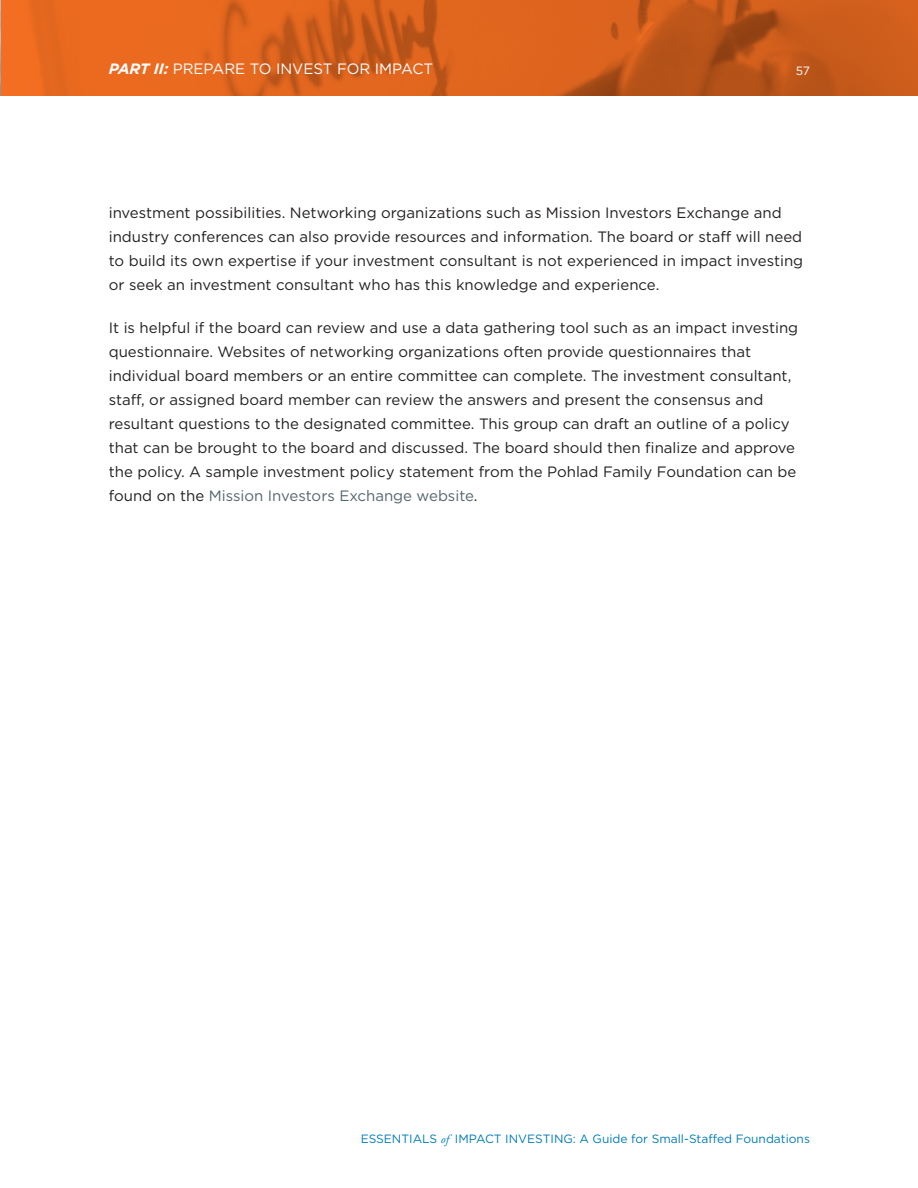
<style>
.page{position:relative;width:918px;height:1188px;background:#fff}
.page>*{position:absolute;margin:0;border:0;box-sizing:border-box;transform-origin:0 0}
.t1{font:15px/24px "Gotham";color:#231f20}
.t2{font:15px "Gotham";color:#fff}
.t3{font:12px "Gotham";color:#007cb6}
.t4{font:12px "Gotham";color:#fff}
.s1{font-weight:700;font-style:italic}
.s2{color:#53656e}
.s3{font-family:"Adobe Garamond";font-style:italic}
</style>
<div class="page">
<svg style="left:1px;top:0;width:917px;height:95px;background:#d5601c"></svg>
<p class="t2" style="left:109px;top:60px;width:326px"><span class="s1">PART II:</span> PREPARE TO INVEST FOR IMPACT</p>
<p class="t4" style="left:796px;top:64px;width:16px">57</p>
<p class="t2" style="left:159px;top:60px;width:248px"><span class="s1">:</span> IMPACT INVESTING OVERV EW</p>
<p class="t1" style="left:109px;top:200px;width:696px">investment possibilities. Networking organizations such as Mission Investors Exchange and industry conferences can also provide resources and information. The board or staff will need to build its own expertise if your investment consultant is not experienced in impact investing or seek an investment consultant who has this knowledge and experience.</p>
<p class="t1" style="left:109px;top:315px;width:691px">It is helpful if the board can review and use a data gathering tool such as an impact investing questionnaire. Websites of networking organizations often provide questionnaires that individual board members or an entire committee can complete. The investment consultant, staff, or assigned board member can review the answers and present the consensus and resultant questions to the designated committee. This group can draft an outline of a policy that can be brought to the board and discussed. The board should then finalize and approve the policy. A sample investment policy statement from the Pohlad Family Foundation can be found on the <span class="s2">Mission Investors Exchange website</span>.</p>
<p class="t3" style="left:361px;top:1132px;width:451px">ESSENTIALS <span class="s3">of</span> IMPACT INVESTING: A Guide for Small-Staffed Foundations</p>
</div>
